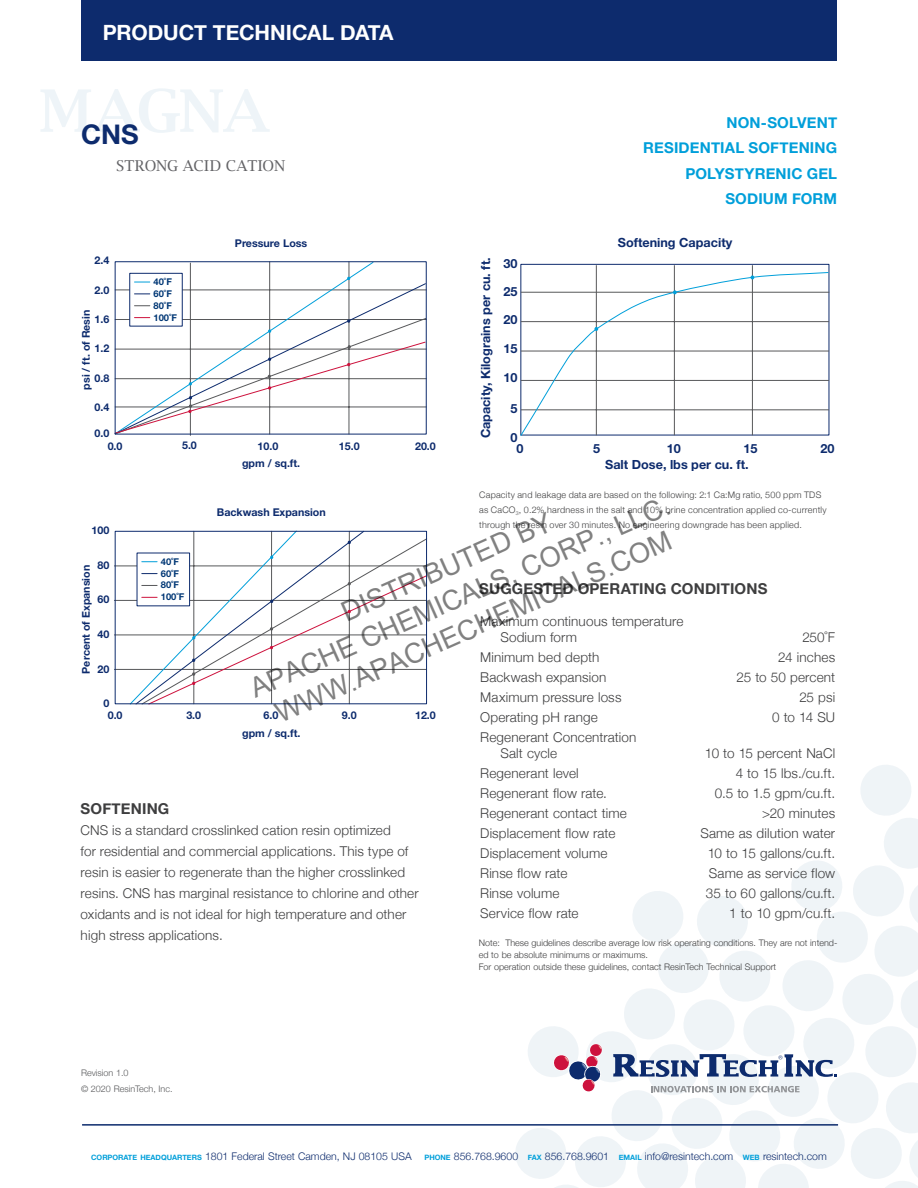
<style>
.page{position:relative;width:918px;height:1188px;background:#fff}
.page>*{position:absolute;margin:0;border:0;box-sizing:border-box;transform-origin:0 0}
.t1{font:27.45px/33px "Arial";color:rgb(0 0 0/.5);text-align:center}
.t2{font:700 27px "Helvetica Neue";color:#0d2b6d}
.t3{font:700 21px "Helvetica Neue";letter-spacing:-.005em;color:#fff}
.t4{font:700 15px/25.5px "Helvetica Neue";letter-spacing:.01em;color:#009fda;text-align:right}
.t5{font:700 15px "Helvetica Neue";letter-spacing:.01em;color:#3e3e3f}
.t6{font:15px "Lucida Bright";letter-spacing:-.005em;color:#636366}
.Physical_Prop_Operar{font:300 13.5px/21px "Helvetica Neue";letter-spacing:.01em;color:#3e3e3f}
.t7{font:700 12.6px/11.4px "Helvetica Neue";color:#0d2b6d;text-align:center}
.t8{font:700 10.65px "Helvetica Neue";color:#0d2b6d}
.t9{font:300 10.5px "Helvetica Neue";color:#0d2b6d}
.t10{font:700 9.3px/11.9px "Helvetica Neue";color:#013775}
.t11{font:300 9px/15px "Helvetica Neue";letter-spacing:.01em;color:#3e3e3f}
.t12{font:300 9px "Helvetica Neue";color:#57585a}
.s1{font-weight:700;font-size:7.35px;color:#009fda}
</style>
<div class="page">
<hr style="left:114px;top:566px;width:313px;height:1px;background:#57585a">
<hr style="left:114px;top:600px;width:313px;height:1px;background:#57585a">
<hr style="left:114px;top:635px;width:313px;height:1px;background:#57585a">
<hr style="left:114px;top:669px;width:313px;height:1px;background:#57585a">
<svg style="left:129px;top:530px;width:298px;height:175px"></svg>
<svg style="left:515px;top:765px;width:403px;height:423px"></svg>
<hr style="left:82px;top:1124px;width:756px;height:2px;background:#0d2b6d">
<div style="left:81px;top:0;width:756px;height:60px;background:#0d2b6d"></div>
<svg style="left:114px;top:261px;width:259px;height:22px"></svg>
<svg style="left:114px;top:283px;width:311px;height:34px"></svg>
<svg style="left:114px;top:317px;width:313px;height:118px"></svg>
<div style="left:115px;top:261px;width:312px;height:173px;border:1px solid #0d2b6d"></div>
<div style="left:520px;top:264px;width:309px;height:171px;background:#fff;border:1px solid #0d2b6d"></div>
<hr style="left:674px;top:265px;width:1px;height:170px;background:#57585a">
<hr style="left:752px;top:265px;width:1px;height:170px;background:#57585a">
<hr style="left:596px;top:265px;width:1px;height:170px;background:#57585a">
<svg style="left:520px;top:272px;width:309px;height:164px"></svg>
<svg style="left:750px;top:275px;width:5px;height:4px"></svg>
<svg style="left:672px;top:290px;width:5px;height:4px"></svg>
<svg style="left:594px;top:327px;width:5px;height:4px"></svg>
<p class="t3" style="left:103px;top:16px;width:292px">PRODUCT TECHNICAL DATA</p>
<p class="t2" style="left:81px;top:113px;width:59px">CNS</p>
<p class="t6" style="left:116px;top:157px;width:171px">STRONG ACID CATION</p>
<p class="t8" style="left:94px;top:252px;width:16px">2.4</p>
<p class="t8" style="left:95px;top:282px;width:16px">2.0</p>
<p class="t8" style="left:95px;top:311px;width:16px">1.6</p>
<p class="t8" style="left:78px;top:390px;width:81px;rotate:-90deg">psi / ft. of Resin</p>
<p class="t8" style="left:95px;top:340px;width:16px">1.2</p>
<p class="t8" style="left:95px;top:369px;width:16px">0.8</p>
<p class="t8" style="left:95px;top:399px;width:16px">0.4</p>
<p class="t8" style="left:95px;top:425px;width:16px">0.0</p>
<p class="t10" style="left:154px;top:276px;width:25px">40˚F<br>60˚F<br>80˚F<br>100˚F</p>
<p class="t8" style="left:235px;top:235px;width:74px">Pressure Loss</p>
<p class="t8" style="left:108px;top:437px;width:16px">0.0</p>
<p class="t8" style="left:182px;top:437px;width:16px">5.0</p>
<p class="t8" style="left:258px;top:437px;width:22px">10.0</p>
<p class="t8" style="left:242px;top:455px;width:60px">gpm / sq.ft.</p>
<p class="t8" style="left:339px;top:438px;width:22px">15.0</p>
<p class="t8" style="left:415px;top:438px;width:22px">20.0</p>
<p class="t4" style="left:643px;top:110px;width:195px">NON-SOLVENT<br>RESIDENTIAL SOFTENING<br>POLYSTYRENIC GEL<br>SODIUM FORM</p>
<p class="t7" style="left:480px;top:438px;width:182px;rotate:-90deg">Capacity, Kilograins per cu. ft.</p>
<p class="t7" style="left:503px;top:258px;width:16px">30</p>
<p class="t7" style="left:503px;top:286px;width:16px">25</p>
<p class="t7" style="left:503px;top:315px;width:16px">20</p>
<p class="t7" style="left:503px;top:343px;width:16px">15</p>
<p class="t7" style="left:503px;top:372px;width:16px">10</p>
<p class="t7" style="left:511px;top:403px;width:9px">5</p>
<p class="t7" style="left:618px;top:237px;width:116px">Softening Capacity</p>
<p class="t7" style="left:511px;top:432px;width:14px">0<br>0</p>
<p class="t7" style="left:593px;top:443px;width:9px">5</p>
<p class="t7" style="left:667px;top:443px;width:16px">10</p>
<p class="t7" style="left:744px;top:443px;width:16px">15</p>
<p class="t7" style="left:820px;top:443px;width:16px">20</p>
<p class="t7" style="left:605px;top:459px;width:145px">Salt Dose, lbs per cu. ft.</p>
<p class="t11" style="left:479px;top:487px;width:349px">Capacity and leakage data are based on the following: 2:1 Ca:Mg ratio, 500 ppm TDS as CaCO<sub>3</sub>, 0.2% hardness in the salt and 10% brine concentration applied co-currently through the resin over 30 minutes. No engineering downgrade has been applied.</p>
<h1 class="t1" style="left:231px;top:644px;width:458px;rotate:-24deg">DISTRIBUTED BY<br>APACHE CHEMICALS, CORP., LLC.<br>WWW.APACHECHEMICALS.COM</h1>
<p class="t8" style="left:217px;top:504px;width:110px">Backwash Expansion</p>
<p class="t8" style="left:92px;top:522px;width:19px">100</p>
<p class="t10" style="left:161px;top:556px;width:25px">40˚F<br>60˚F<br>80˚F<br>100˚F</p>
<p class="t8" style="left:98px;top:556px;width:13px">80</p>
<p class="t8" style="left:78px;top:674px;width:110px;rotate:-90deg">Percent of Expansion</p>
<p class="t5" style="left:479px;top:576px;width:290px">SUGGESTED OPERATING CONDITIONS</p>
<p class="t8" style="left:98px;top:591px;width:13px">60</p>
<p class="Physical_Prop_Operar" style="left:500px;top:612px;width:184px;line-height:16.2px;text-indent:-20px">Maximum continuous temperature<br>Sodium form</p>
<p class="Physical_Prop_Operar" style="left:480px;top:646px;width:121px">Minimum bed depth</p>
<p class="Physical_Prop_Operar" style="left:480px;top:666px;width:128px">Backwash expansion</p>
<p class="Physical_Prop_Operar" style="left:480px;top:686px;width:143px">Maximum pressure loss</p>
<p class="Physical_Prop_Operar" style="left:480px;top:706px;width:119px">Operating pH range</p>
<p class="Physical_Prop_Operar" style="left:500px;top:728px;width:138px;line-height:16.2px;text-indent:-20px">Regenerant Concentration<br>Salt cycle</p>
<p class="Physical_Prop_Operar" style="left:480px;top:762px;width:100px">Regenerant level</p>
<p class="Physical_Prop_Operar" style="left:480px;top:782px;width:128px">Regenerant flow rate.</p>
<p class="Physical_Prop_Operar" style="left:480px;top:802px;width:148px">Regenerant contact time</p>
<p class="Physical_Prop_Operar" style="left:480px;top:822px;width:137px">Displacement flow rate</p>
<p class="Physical_Prop_Operar" style="left:480px;top:842px;width:129px">Displacement volume</p>
<p class="Physical_Prop_Operar" style="left:480px;top:862px;width:89px">Rinse flow rate</p>
<p class="Physical_Prop_Operar" style="left:480px;top:882px;width:81px">Rinse volume</p>
<p class="Physical_Prop_Operar" style="left:480px;top:902px;width:100px">Service flow rate</p>
<p class="t8" style="left:98px;top:625px;width:13px">40</p>
<p class="Physical_Prop_Operar" style="left:802px;top:626px;width:34px">250˚F</p>
<p class="Physical_Prop_Operar" style="left:778px;top:646px;width:58px">24 inches</p>
<p class="Physical_Prop_Operar" style="left:737px;top:666px;width:100px">25 to 50 percent</p>
<p class="Physical_Prop_Operar" style="left:799px;top:686px;width:37px">25 psi</p>
<p class="Physical_Prop_Operar" style="left:772px;top:706px;width:65px">0 to 14 SU</p>
<p class="Physical_Prop_Operar" style="left:705px;top:742px;width:132px">10 to 15 percent NaCl</p>
<p class="Physical_Prop_Operar" style="left:736px;top:762px;width:101px">4 to 15 lbs./cu.ft.</p>
<p class="Physical_Prop_Operar" style="left:715px;top:782px;width:122px">0.5 to 1.5 gpm/cu.ft.</p>
<p class="Physical_Prop_Operar" style="left:762px;top:802px;width:75px">&gt;20 minutes</p>
<p class="Physical_Prop_Operar" style="left:700px;top:822px;width:136px">Same as dilution water</p>
<p class="Physical_Prop_Operar" style="left:708px;top:842px;width:129px">10 to 15 gallons/cu.ft.</p>
<p class="Physical_Prop_Operar" style="left:709px;top:862px;width:128px">Same as service flow</p>
<p class="Physical_Prop_Operar" style="left:706px;top:882px;width:131px">35 to 60 gallons/cu.ft.</p>
<p class="Physical_Prop_Operar" style="left:729px;top:902px;width:107px">1 to 10 gpm/cu.ft.</p>
<p class="t8" style="left:98px;top:660px;width:13px">20</p>
<p class="t8" style="left:103px;top:695px;width:7px">0</p>
<p class="t8" style="left:108px;top:707px;width:16px">0.0</p>
<p class="t8" style="left:186px;top:707px;width:16px">3.0</p>
<p class="t8" style="left:263px;top:707px;width:16px">6.0</p>
<p class="t8" style="left:342px;top:707px;width:16px">9.0</p>
<p class="t8" style="left:415px;top:707px;width:22px">12.0</p>
<p class="t8" style="left:242px;top:725px;width:60px">gpm / sq.ft.</p>
<p class="t5" style="left:81px;top:796px;width:90px">SOFTENING</p>
<p class="Physical_Prop_Operar" style="left:81px;top:818px;width:340px">CNS is a standard crosslinked cation resin optimized<br>for residential and commercial applications. This type of resin is easier to regenerate than the higher crosslinked resins. CNS has marginal resistance to chlorine and other oxidants and is not ideal for high temperature and other high stress applications.</p>
<p class="t11" style="left:479px;top:936px;width:360px;line-height:12px">Note: These guidelines describe average low risk operating conditions. They are not intend&shy;ed to be absolute minimums or maximums.<br>For operation outside these guidelines, contact ResinTech Technical Support</p>
<p class="t12" style="left:81px;top:1066px;width:49px">Revision 1.0</p>
<p class="t12" style="left:81px;top:1082px;width:93px">© 2020 ResinTech, Inc.</p>
<p class="t9" style="left:91px;top:1148px;width:737px"><span class="s1">CORPORATE HEADQUARTERS</span> 1801 Federal Street Camden, NJ 08105 USA <span class="s1">PHONE</span> 856.768.9600 <span class="s1">FAX</span> 856.768.9601 <span class="s1">EMAIL</span> info@resintech.com <span class="s1">WEB</span> resintech.com</p>
</div>
